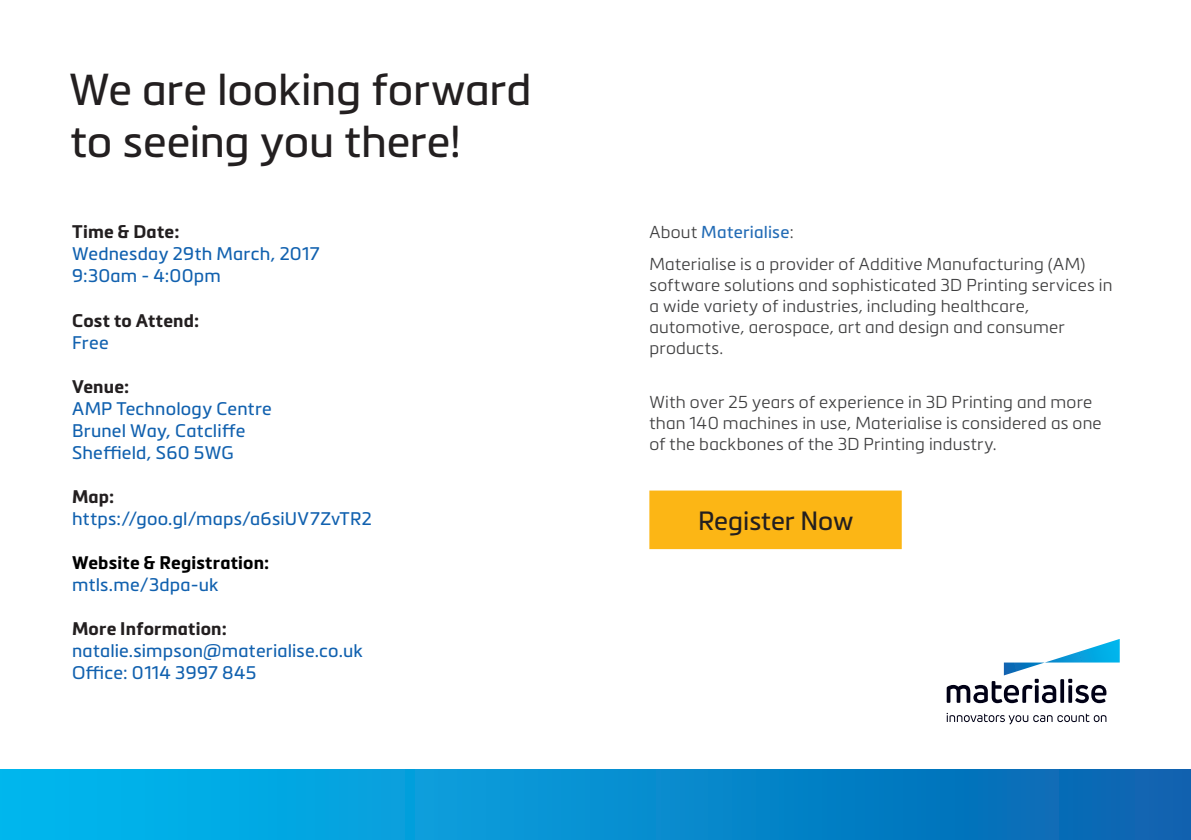
<style>
.page{position:relative;width:1191px;height:840px;background:#fff}
.page>*{position:absolute;margin:0;border:0;box-sizing:border-box;transform-origin:0 0}
.t1{font:44px/52px "Metronic Pro";letter-spacing:-.005em;color:#231f20}
.t2{font:26px "Metronic Pro";color:#231f20}
.t3{font:18px/22px "Metronic Pro";letter-spacing:.01em;color:#1161af}
.t4{font:700 18px/22px "Metronic Pro";letter-spacing:.01em;color:#000}
.t5{font:700 18px/22px "Metronic Pro";letter-spacing:.015em;color:#231f20}
.t6{font:300 17px/21px "Metronic Pro";letter-spacing:.015em;color:#3e3e3f}
.t7{font:17px "Metronic Pro";letter-spacing:.015em;color:#226bb5}
.s1{font-weight:700;color:#231f20}
.s2{font-weight:400;color:#1161af}
.s3{font-weight:300;color:#3e3e3f}
</style>
<div class="page">
<div style="left:0;top:769px;width:1191px;height:70px;background:linear-gradient(to right,#01bcf1,#0a63b0)"></div>
<svg style="left:946px;top:712px;width:160px;height:12px"></svg>
<svg style="left:946px;top:639px;width:173px;height:63px"></svg>
<div style="left:650px;top:491px;width:250px;height:57px;background:#fcb615"></div>
<div style="left:649px;top:490px;width:252px;height:59px;border:2px solid #fcb615"></div>
<p class="t1" style="left:69px;top:61px;width:464px">We are looking forward to seeing you there!</p>
<p class="t3" style="left:72px;top:220px;width:249px"><span class="s1">Time &amp; Date:<br></span>Wednesday 29th March, 2017<br>9:30am - 4:00pm</p>
<p class="t5" style="left:72px;top:308px;width:129px">Cost to Attend:<br><span class="s2">Free</span></p>
<p class="t3" style="left:72px;top:374px;width:201px"><span class="s1">Venue:<br></span>AMP Technology Centre<br>Brunel Way, Catcliffe<br>Sheffield, S60 5WG</p>
<p class="t3" style="left:72px;top:484px;width:301px"><span class="s1">Map: </span>https://goo.gl/maps/a6siUV7ZvTR2</p>
<p class="t4" style="left:72px;top:550px;width:199px">Website &amp; Registration: <span class="s2">mtls.me/3dpa-uk</span></p>
<p class="t3" style="left:72px;top:616px;width:292px"><span class="s1">More Information: </span>natalie.simpson@materialise.co.uk<br>Office: 0114 3997 845</p>
<p class="t7" style="left:649px;top:219px;width:146px"><span class="s3">About</span> Materialise<span class="s3">:</span></p>
<p class="t6" style="left:649px;top:253px;width:464px">Materialise is a provider of Additive Manufacturing (AM) software solutions and sophisticated 3D Printing services in a wide variety of industries, including healthcare, automotive, aerospace, art and design and consumer products.</p>
<p class="t6" style="left:649px;top:390px;width:454px">With over 25 years of experience in 3D Printing and more than 140 machines in use, Materialise is considered as one of the backbones of the 3D Printing industry.</p>
<p class="t2" style="left:698px;top:501px;width:157px">Register Now</p>
</div>
